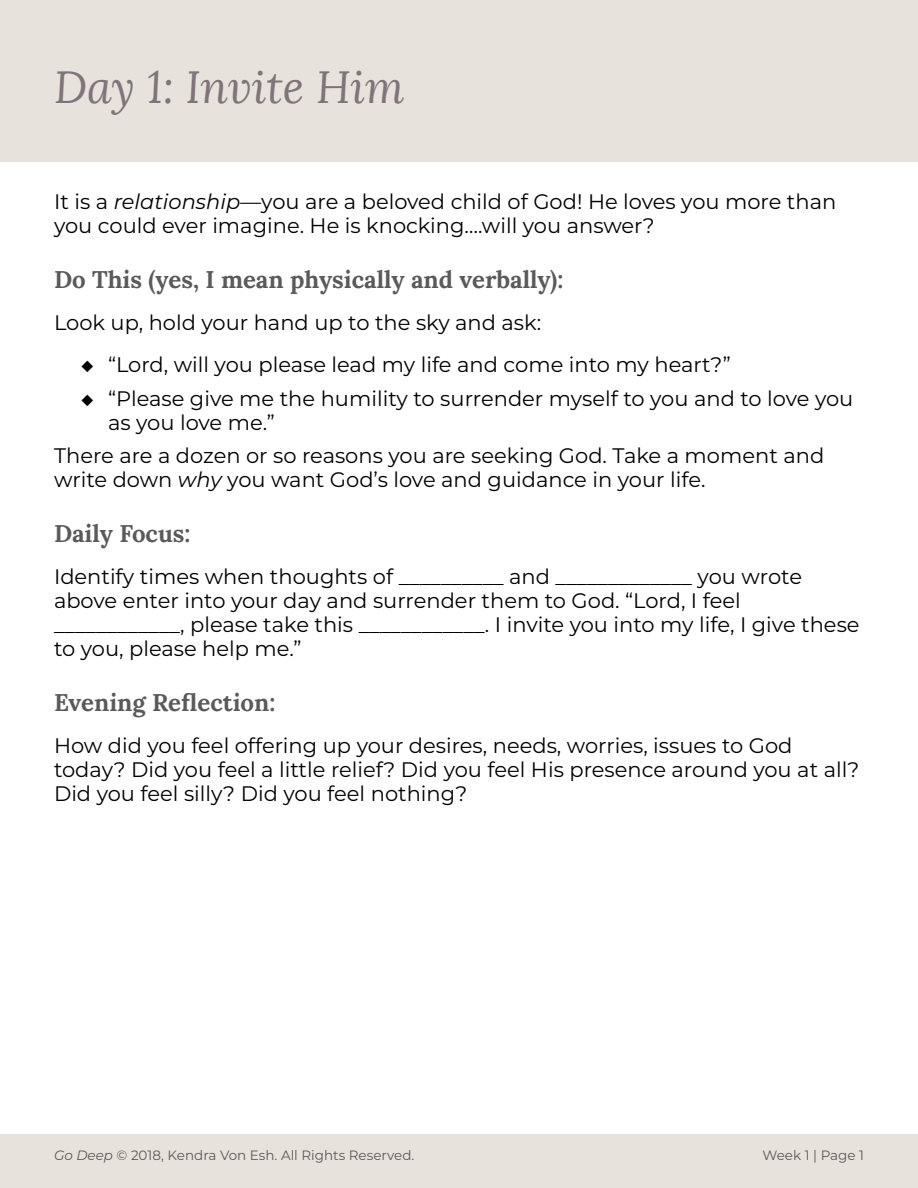
<style>
.page{position:relative;width:918px;height:1188px;background:#fff}
.page>*{position:absolute;margin:0;border:0;box-sizing:border-box;transform-origin:0 0}
.t1{font:italic 45px "Lora";color:#80747b}
.t2{font:700 24px "Lora";color:#5a5a5a}
.t3{font:21px/24.2px "Montserrat";color:#000}
.t4{font:13.5px "Montserrat";color:#5a5a5a}
.s1{font-style:italic}
</style>
<div class="page">
<div style="left:0;top:0;width:918px;height:162px;background:#e8e2dc"></div>
<div style="left:0;top:1134px;width:918px;height:54px;background:#e8e2dc"></div>
<h1 class="t1" style="left:54px;top:59px;width:352px">Day 1: Invite Him</h1>
<p class="t3" style="left:54px;top:189px;width:784px">It is a <span class="s1">relationship—</span>you are a beloved child of God! He loves you more than you could ever imagine. He is knocking….will you answer?</p>
<p class="t2" style="left:54px;top:264px;width:511px">Do This (yes, I mean physically and verbally):</p>
<p class="t3" style="left:54px;top:310px;width:489px">Look up, hold your hand up to the sky and ask:</p>
<p class="t3" style="left:81px;top:352px;width:651px">◆ “Lord, will you please lead my life and come into my heart?”</p>
<p class="t3" style="left:108px;top:385px;width:747px;text-indent:-27px">◆ “Please give me the humility to surrender myself to you and to love you as you love me.”</p>
<p class="t3" style="left:54px;top:443px;width:772px">There are a dozen or so reasons you are seeking God. Take a moment and write down <span class="s1">why</span> you want God’s love and guidance in your life.</p>
<p class="t2" style="left:54px;top:517px;width:138px">Daily Focus:</p>
<p class="t3" style="left:54px;top:563px;width:807px">Identify times when thoughts of __________ and _____________ you wrote above enter into your day and surrender them to God. “Lord, I feel ____________, please take this ____________. I invite you into my life, I give these to you, please help me.”</p>
<p class="t2" style="left:54px;top:687px;width:223px">Evening Reflection:</p>
<p class="t3" style="left:54px;top:733px;width:807px">How did you feel offering up your desires, needs, worries, issues to God today? Did you feel a little relief? Did you feel His presence around you at all?<br>Did you feel silly? Did you feel nothing?</p>
<p class="t4" style="left:54px;top:1145px;width:362px"><span class="s1">Go Deep</span> © 2018, Kendra Von Esh. All Rights Reserved.</p>
<p class="t4" style="left:763px;top:1145px;width:103px">Week 1 | Page 1</p>
</div>
